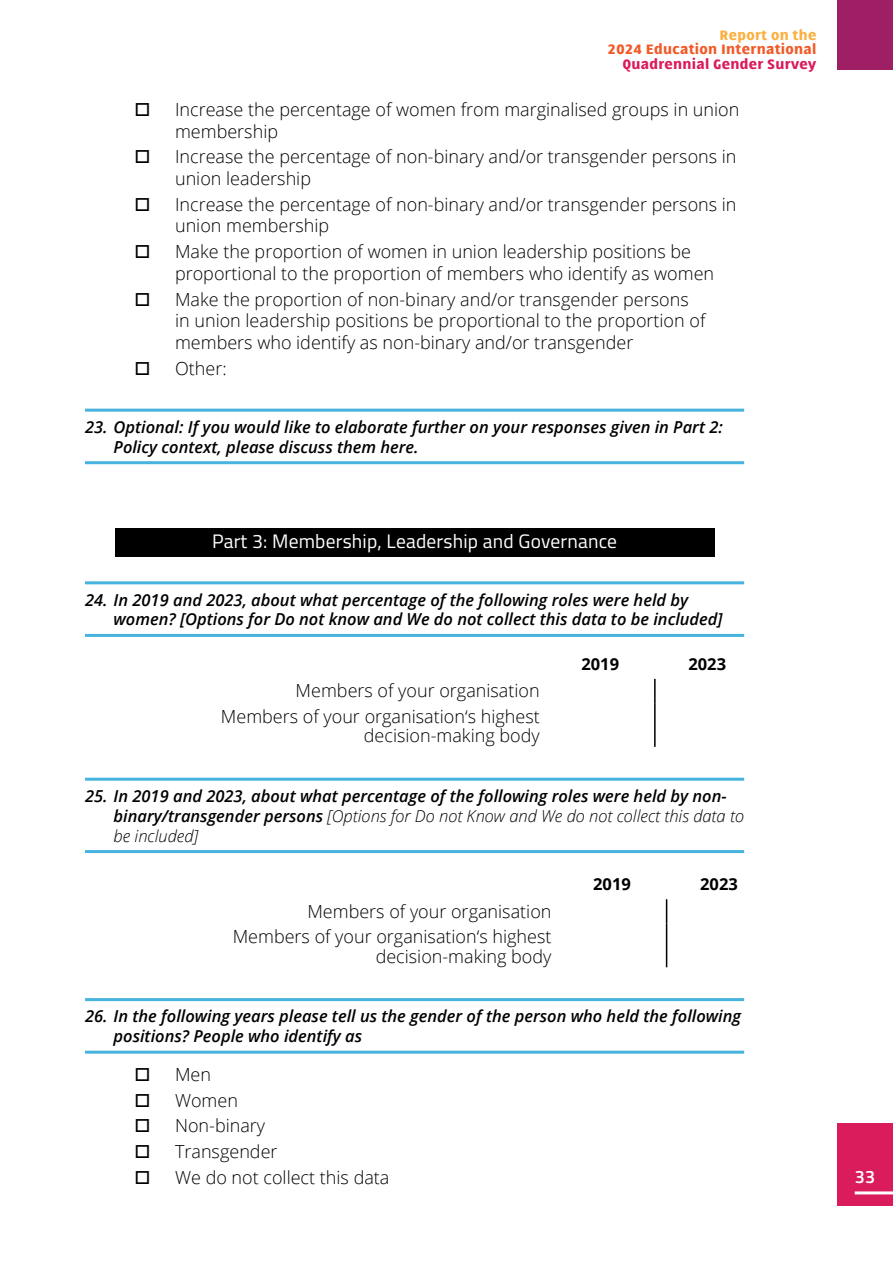
<style>
.page{position:relative;width:893px;height:1263px;background:#fff}
.page>*{position:absolute;margin:0;border:0;box-sizing:border-box;transform-origin:0 0}
.t1{font:19.5px "Titillium";letter-spacing:.01em;color:#fff}
.t2{font:300 18px/21.6px "Open Sans";color:#000}
.t3{font:600 18px "Titillium";color:#fff}
.t4{font:italic 600 16.5px/19.8px "Open Sans";color:#000}
.t5{font:700 16.5px "Open Sans";color:#000}
.t6{font:800 13.5px "Migo";letter-spacing:.02em;color:#f15a29}
.t7{font:800 13.5px "Migo";letter-spacing:.02em;color:#da1c5c}
.t8{font:800 13.5px "Migo";letter-spacing:.02em;color:#fbb040}
.s1{font-weight:300}
</style>
<div class="page">
<div style="left:838px;top:0;width:55px;height:69px;background:#9e1f63"></div>
<hr style="left:85px;top:409px;width:659px;height:3px;background:#47b3df">
<hr style="left:85px;top:461px;width:659px;height:3px;background:#47b3df">
<div style="left:115px;top:529px;width:599px;height:28px;background:#000"></div>
<hr style="left:85px;top:581px;width:659px;height:3px;background:#47b3df">
<hr style="left:85px;top:634px;width:659px;height:3px;background:#47b3df">
<hr style="left:85px;top:778px;width:659px;height:3px;background:#47b3df">
<hr style="left:85px;top:850px;width:659px;height:3px;background:#47b3df">
<hr style="left:85px;top:998px;width:659px;height:3px;background:#47b3df">
<hr style="left:85px;top:1051px;width:659px;height:3px;background:#47b3df">
<hr style="left:654px;top:679px;width:2px;height:24px;background:#000">
<hr style="left:654px;top:703px;width:2px;height:44px;background:#000">
<svg style="left:666px;top:899px;width:1px;height:24px"></svg>
<hr style="left:666px;top:923px;width:1px;height:44px;background:#000">
<div style="left:838px;top:1123px;width:55px;height:82px;background:#da1c5c"></div>
<hr style="left:855px;top:1191px;width:38px;height:3px;background:#fff">
<p class="t8" style="left:719px;top:26px;width:98px">Report on the</p>
<p class="t6" style="left:608px;top:41px;width:210px">2024 Education International</p>
<p class="t7" style="left:622px;top:56px;width:196px">Quadrennial Gender Survey</p>
<p class="t2" style="left:175px;top:98px;width:566px;text-indent:-40px">□ Increase the percentage of women from marginalised groups in union membership</p>
<p class="t2" style="left:175px;top:146px;width:563px;text-indent:-40px">□ Increase the percentage of non-binary and/or transgender persons in union leadership</p>
<p class="t2" style="left:175px;top:193px;width:563px;text-indent:-40px">□ Increase the percentage of non-binary and/or transgender persons in union membership</p>
<p class="t2" style="left:175px;top:240px;width:541px;text-indent:-40px">□ Make the proportion of women in union leadership positions be proportional to the proportion of members who identify as women</p>
<p class="t2" style="left:175px;top:288px;width:532px;text-indent:-40px">□ Make the proportion of non-binary and/or transgender persons in union leadership positions be proportional to the proportion of members who identify as non-binary and/or transgender</p>
<p class="t2" style="left:135px;top:357px;width:94px">□ Other:</p>
<p class="t4" style="left:114px;top:417px;width:611px;text-indent:-28px">23. Optional: If you would like to elaborate further on your responses given in Part 2:<br>Policy context, please discuss them here.</p>
<p class="t1" style="left:212px;top:526px;width:407px">Part 3: Membership, Leadership and Governance</p>
<p class="t4" style="left:114px;top:589px;width:611px;text-indent:-28px">24. In 2019 and 2023, about what percentage of the following roles were held by women? [Options for Do not know and We do not collect this data to be included]</p>
<p class="t5" style="left:581px;top:652px;width:39px">2019</p>
<p class="t5" style="left:688px;top:652px;width:39px">2023</p>
<p class="t2" style="left:221px;top:677px;width:320px;line-height:25.8px;text-align:right">Members of your organisation<br>Members of your organisation‘s highest</p>
<p class="t2" style="left:364px;top:724px;width:177px">decision-making body</p>
<p class="t4" style="left:114px;top:786px;width:632px;text-indent:-28px">25. In 2019 and 2023, about what percentage of the following roles were held by non&shy;binary/transgender persons <span class="s1">[Options for Do not Know and We do not collect this data to be included]</span></p>
<p class="t5" style="left:593px;top:873px;width:39px">2019</p>
<p class="t5" style="left:700px;top:873px;width:39px">2023</p>
<p class="t2" style="left:233px;top:897px;width:320px;line-height:25.8px;text-align:right">Members of your organisation<br>Members of your organisation‘s highest</p>
<p class="t2" style="left:376px;top:945px;width:177px">decision-making body</p>
<p class="t4" style="left:114px;top:1006px;width:629px;text-indent:-28px">26. In the following years please tell us the gender of the person who held the following positions? People who identify as</p>
<p class="t2" style="left:135px;top:1063px;width:78px">□ Men</p>
<p class="t2" style="left:135px;top:1089px;width:105px">□ Women</p>
<p class="t2" style="left:135px;top:1115px;width:132px">□ Non-binary</p>
<p class="t2" style="left:135px;top:1140px;width:144px">□ Transgender</p>
<p class="t2" style="left:135px;top:1166px;width:256px">□ We do not collect this data</p>
<p class="t3" style="left:855px;top:1163px;width:22px">33</p>
</div>
